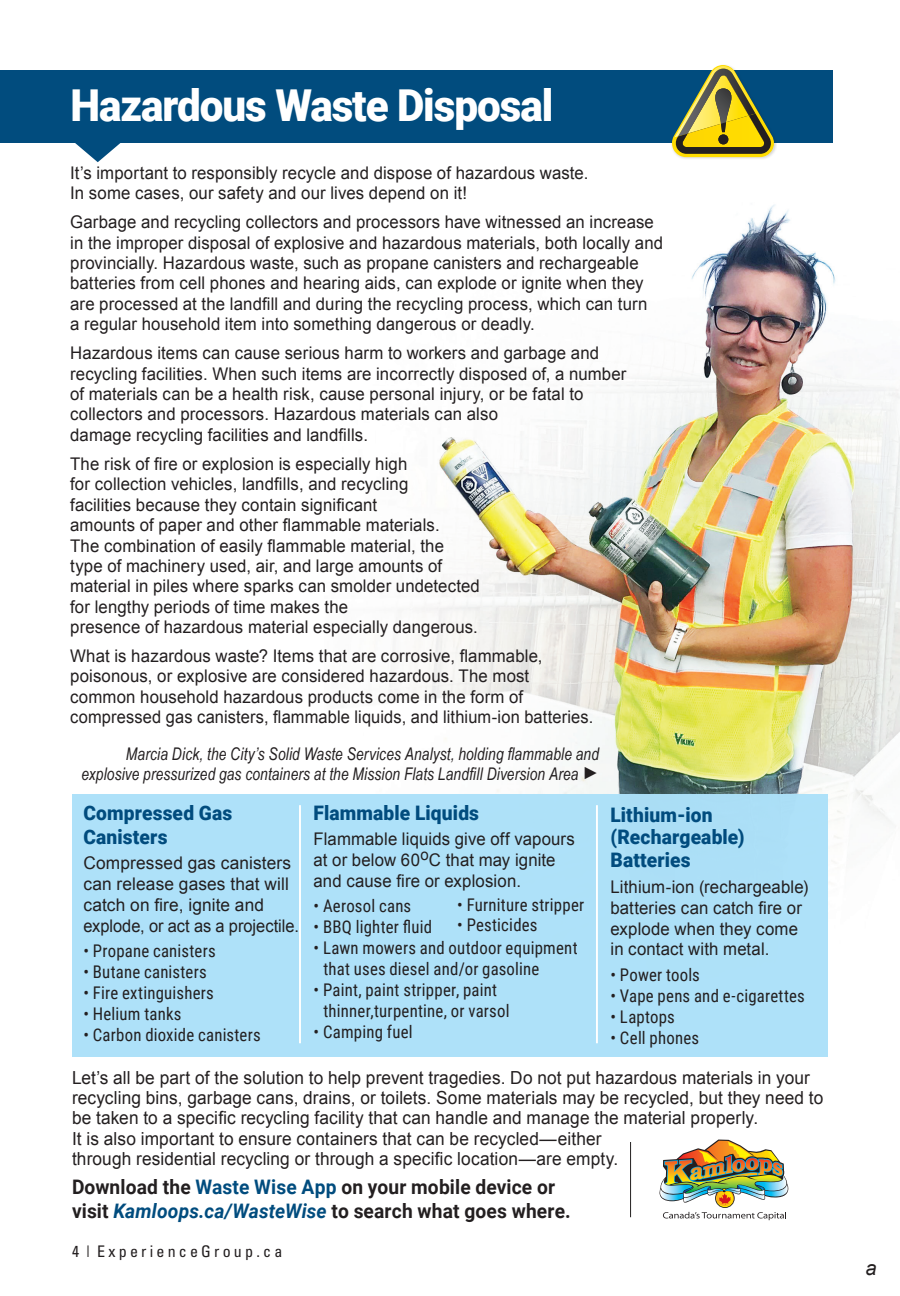
<style>
.page{position:relative;width:900px;height:1296px;background:#fff}
.page>*{position:absolute;margin:0;border:0;box-sizing:border-box;transform-origin:0 0}
.t1{font:900 44px "Roboto";letter-spacing:-.025em;color:#fff;scale:.96 1}
.t2{font:700 20px/24px "Roboto";letter-spacing:.005em;color:#231f20;scale:.96 1}
.t3{font:900 20px/22.6px "Roboto";letter-spacing:.01em;color:#014c7e;scale:.96 1}
.t4{font:italic 20px "Arial";color:#231f20}
.t5{font:18px/20.4px "Arial";letter-spacing:.005em;color:#231f20;scale:.96 1}
.t6{font:17.4px/20.4px "Arial";letter-spacing:.01em;color:#231f20;scale:.96 1}
.t7{font:17.4px/21px "Roboto Condensed";letter-spacing:.015em;color:#231f20;scale:.96 1}
.t8{font:italic 17.4px/20.4px "Arial Narrow";letter-spacing:.01em;color:#231f20;text-align:right;scale:.96 1}
.t9{font:17.4px/21px "Arial";letter-spacing:.01em;color:#231f20}
.t10{font:condensed 16px "Univers";letter-spacing:.2em;color:#231f20}
.s1{font-family:"ST Heiti SC";font-weight:300;font-style:normal}
.s2{color:#014c7e}
.s3{font-style:italic;color:#014c7e}
</style>
<div class="page">
<img style="left:388px;top:204px;width:512px;height:635px">
<div style="left:0;top:70px;width:832px;height:73px;background:#014c7e"></div>
<svg style="left:75px;top:143px;width:46px;height:19px"></svg>
<img style="left:659px;top:1140px;width:130px;height:80px">
<hr style="left:630px;top:1142px;width:1px;height:75px;background:#231f20">
<div style="left:671px;top:64px;width:106px;height:96px;background:#231f20;opacity:.19"></div>
<svg style="left:671px;top:65px;width:104px;height:92px"></svg>
<div style="left:72px;top:794px;width:756px;height:262px;background:#ade1f9"></div>
<hr style="left:299px;top:805px;width:2px;height:238px;background:#fff">
<hr style="left:596px;top:805px;width:2px;height:238px;background:#fff">
<h1 class="t1" style="left:71px;top:75px;width:504px">Hazardous Waste Disposal</h1>
<p class="t6" style="left:70px;top:163px;width:541px">It’s important to responsibly recycle and dispose of hazardous waste.<br>In some cases, our safety and our lives depend on it!</p>
<p class="t6" style="left:70px;top:212px;width:619px">Garbage and recycling collectors and processors have witnessed an increase in the improper disposal of explosive and hazardous materials, both locally and provincially. Hazardous waste, such as propane canisters and rechargeable batteries from cell phones and hearing aids, can explode or ignite when they are processed at the landfill and during the recycling process, which can turn<br>a regular household item into something dangerous or deadly.</p>
<p class="t6" style="left:70px;top:343px;width:581px">Hazardous items can cause serious harm to workers and garbage and recycling facilities. When such items are incorrectly disposed of, a number of materials can be a health risk, cause personal injury, or be fatal to collectors and processors. Hazardous materials can also<br>damage recycling facilities and landfills.</p>
<p class="t6" style="left:70px;top:454px;width:428px">The risk of fire or explosion is especially high<br>for collection vehicles, landfills, and recycling<br>facilities because they contain significant<br>amounts of paper and other flammable materials.<br>The combination of easily flammable material, the type of machinery used, air, and large amounts of material in piles where sparks can smolder undetected for lengthy periods of time makes the<br>presence of hazardous material especially dangerous.</p>
<p class="t6" style="left:70px;top:646px;width:547px">What is hazardous waste? Items that are corrosive, flammable, poisonous, or explosive are considered hazardous. The most common household hazardous products come in the form of compressed gas canisters, flammable liquids, and lithium-ion batteries.</p>
<p class="t8" style="left:81px;top:743px;width:541px">Marcia Dick, the City’s Solid Waste Services Analyst, holding flammable and explosive pressurized gas containers at the Mission Flats Landfill Diversion Area <span class="s1">▶︎</span></p>
<p class="t3" style="left:83px;top:800px;width:157px;line-height:24px">Compressed Gas<br>Canisters</p>
<p class="t9" style="left:83px;top:853px;width:217px">Compressed gas canisters can release gases that will catch on fire, ignite and explode, or act as a projectile.</p>
<p class="t7" style="left:83px;top:940px;width:139px">• Propane canisters</p>
<p class="t7" style="left:83px;top:961px;width:130px">• Butane canisters</p>
<p class="t7" style="left:83px;top:982px;width:137px">• Fire extinguishers</p>
<p class="t7" style="left:83px;top:1003px;width:104px">• Helium tanks</p>
<p class="t7" style="left:83px;top:1024px;width:186px">• Carbon dioxide canisters</p>
<p class="t3" style="left:314px;top:801px;width:174px">Flammable Liquids</p>
<p class="t6" style="left:314px;top:829px;width:274px;line-height:21px">Flammable liquids give off vapours at or below 60<sup>o</sup>C that may ignite and cause fire or explosion.</p>
<p class="t7" style="left:314px;top:895px;width:103px">• Aerosol cans</p>
<p class="t7" style="left:314px;top:916px;width:125px">• BBQ lighter fluid</p>
<p class="t7" style="left:324px;top:937px;width:266px;text-indent:-10px">• Lawn mowers and outdoor equipment that uses diesel and/or gasoline</p>
<p class="t7" style="left:324px;top:979px;width:195px;text-indent:-10px">• Paint, paint stripper, paint thinner,turpentine, or varsol</p>
<p class="t7" style="left:314px;top:1021px;width:105px">• Camping fuel</p>
<p class="t7" style="left:457px;top:893px;width:134px">• Furniture stripper</p>
<p class="t7" style="left:457px;top:914px;width:85px">• Pesticides</p>
<p class="t3" style="left:611px;top:803px;width:141px">Lithium-ion (Rechargeable)<br>Batteries</p>
<p class="t6" style="left:611px;top:876px;width:208px;line-height:21px">Lithium-ion (rechargeable) batteries can catch fire or explode when they come in contact with metal.</p>
<p class="t7" style="left:611px;top:963px;width:95px">• Power tools</p>
<p class="t7" style="left:611px;top:984px;width:204px">• Vape pens and e-cigarettes</p>
<p class="t7" style="left:611px;top:1005px;width:69px">• Laptops</p>
<p class="t7" style="left:611px;top:1026px;width:94px">• Cell phones</p>
<p class="t5" style="left:72px;top:1067px;width:784px">Let’s all be part of the solution to help prevent tragedies. Do not put hazardous materials in your recycling bins, garbage cans, drains, or toilets. Some materials may be recycled, but they need to be taken to a specific recycling facility that can handle and manage the material properly.<br>It is also important to ensure containers that can be recycled—either<br>through residential recycling or through a specific location—are empty.</p>
<p class="t2" style="left:72px;top:1175px;width:521px">Download the <span class="s2">Waste Wise App</span> on your mobile device or visit <span class="s3">Kamloops.ca/WasteWise</span> to search what goes where.</p>
<p class="t10" style="left:72px;top:1241px;width:212px">4 | ExperienceGroup.ca</p>
<p class="t4" style="left:865px;top:1255px;width:13px">a</p>
</div>
